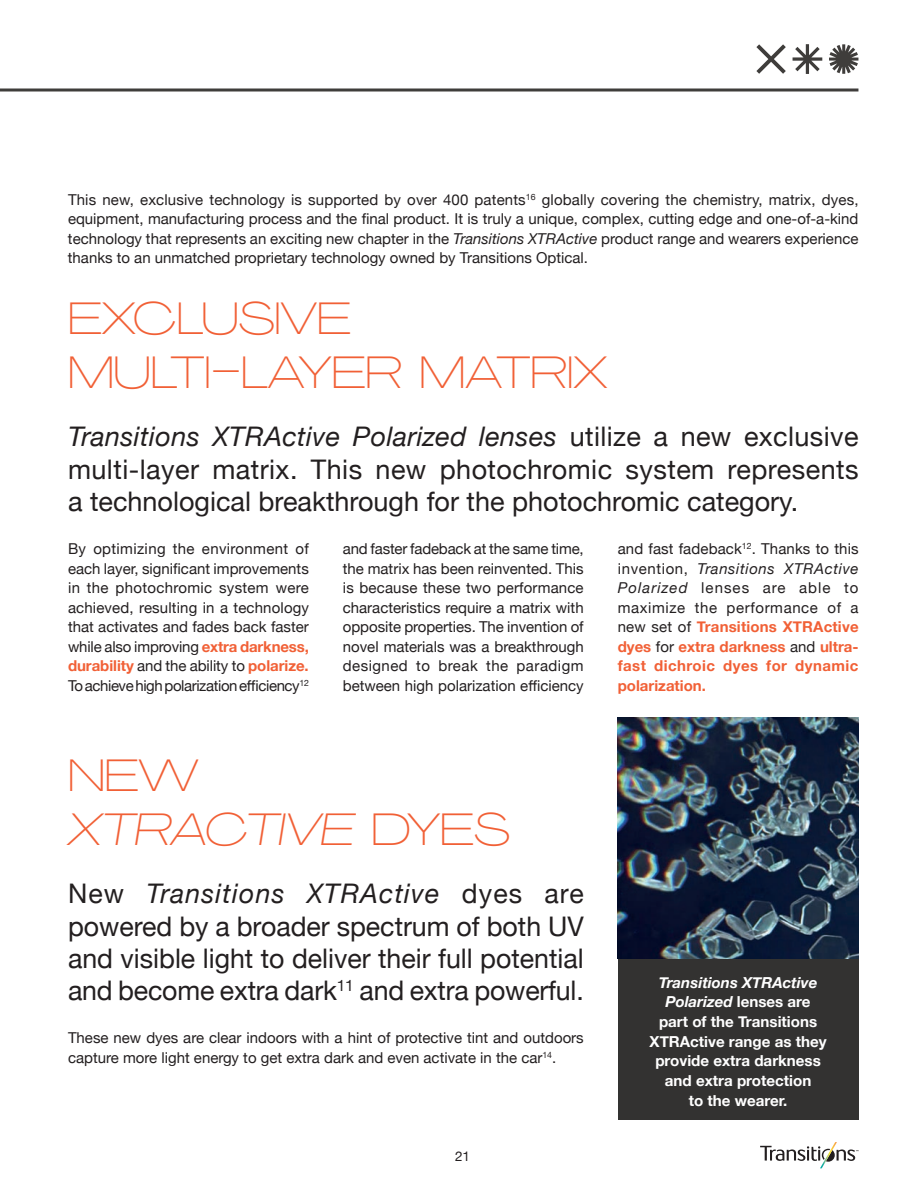
<style>
.page{position:relative;width:918px;height:1188px;background:#fff}
.page>*{position:absolute;margin:0;border:0;box-sizing:border-box;transform-origin:0 0}
.t1{font:45px/54px "Agrandir Variable";color:#f16036}
.t2{font:27px/32.4px "Helvetica Neue";color:#231f20;text-align:justify}
.t3{font:700 15.15px/19.6px "Helvetica Neue";color:#fff;text-align:center}
.t4{font:15px/19.5px "Helvetica Neue";color:#231f20;text-align:justify}
.t5{font:13.5px "Helvetica Neue";color:#231f20}
.s1{font-style:italic}
.s2{font-weight:700;color:#f16036}
</style>
<div class="page">
<div style="left:618px;top:959px;width:241px;height:161px;background:#333231"></div>
<img style="left:618px;top:718px;width:241px;height:241px">
<svg style="left:0;top:88px;width:858px;height:4px;background:#6e6d6b"></svg>
<svg style="left:760px;top:1142px;width:98px;height:26px"></svg>
<svg style="left:756px;top:44px;width:30px;height:30px"></svg>
<svg style="left:793px;top:44px;width:29px;height:30px"></svg>
<svg style="left:829px;top:44px;width:29px;height:30px"></svg>
<p class="t4" style="left:68px;top:191px;width:792px">This new, exclusive technology is supported by over 400 patents<sup>16</sup> globally covering the chemistry, matrix, dyes, equipment, manufacturing process and the final product. It is truly a unique, complex, cutting edge and one-of-a-kind technology that represents an exciting new chapter in the <span class="s1">Transitions XTRActive</span> product range and wearers experience thanks to an unmatched proprietary technology owned by Transitions Optical.</p>
<h1 class="t1" style="left:68px;top:291px;width:541px">EXCLUSIVE<br>MULTI-LAYER MATRIX</h1>
<h2 class="t2" style="left:68px;top:422px;width:792px"><span class="s1">Transitions XTRActive Polarized lenses</span> utilize a new exclusive multi-layer matrix. This new photochromic system represents a technological breakthrough for the photochromic category.</h2>
<p class="t4" style="left:68px;top:540px;width:243px">By optimizing the environment of each layer, significant improvements in the photochromic system were achieved, resulting in a technology that activates and fades back faster while also improving <span class="s2">extra darkness, durability</span> and the ability to <span class="s2">polarize.<br></span>Toachievehighpolarizationefficiency<sup>12</sup></p>
<p class="t4" style="left:343px;top:540px;width:242px">and faster fadeback at the same time, the matrix has been reinvented. This is because these two performance characteristics require a matrix with opposite properties. The invention of novel materials was a breakthrough designed to break the paradigm between high polarization efficiency</p>
<p class="t4" style="left:618px;top:540px;width:242px">and fast fadeback<sup>12</sup>. Thanks to this invention, <span class="s1">Transitions XTRActive Polarized</span> lenses are able to maximize the performance of a new set of <span class="s2">Transitions XTRActive dyes</span> for <span class="s2">extra darkness</span> and <span class="s2">ultra&shy;fast dichroic dyes for dynamic polarization.</span></p>
<h1 class="t1" style="left:68px;top:748px;width:443px">NEW<br>XTRACTIVE DYES</h1>
<h2 class="t2" style="left:68px;top:879px;width:517px">New <span class="s1">Transitions XTRActive</span> dyes are powered by a broader spectrum of both UV and visible light to deliver their full potential and become extra dark<sup>11</sup> and extra powerful.</h2>
<p class="t4" style="left:68px;top:1029px;width:517px">These new dyes are clear indoors with a hint of protective tint and outdoors capture more light energy to get extra dark and even activate in the car<sup>14</sup>.</p>
<p class="t5" style="left:455px;top:1146px;width:17px">21</p>
<p class="t3" style="left:650px;top:973px;width:179px"><span class="s1">Transitions XTRActive<br>Polarized</span> lenses are part of the Transitions<br>XTRActive range as they provide extra darkness and extra protection<br>to the wearer.</p>
</div>
